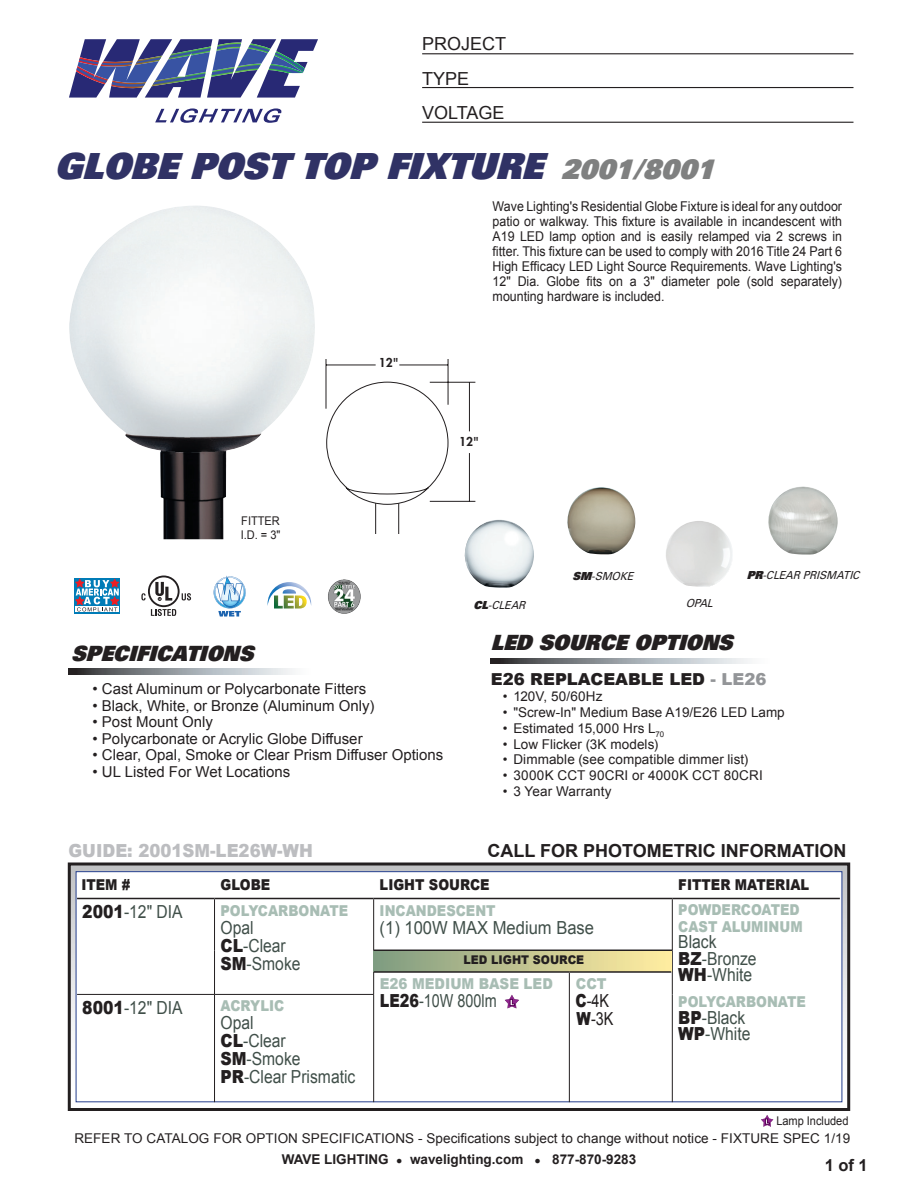
<style>
.page{position:relative;width:918px;height:1188px;background:#fff}
.page>*{position:absolute;margin:0;border:0;box-sizing:border-box;transform-origin:0 0}
.t1{font:italic 36px "Univers LT Std X Black";color:#303265;scale:.95 1}
.t2{font:italic 21px "Univers LT Std X Black";color:#231f20;scale:.95 1}
.t3{font:18px/18px "Arial";color:#404f49;scale:.87 1}
.t4{font:700 18px "Arial";color:#231f20}
.t5{font:900 18px "Arial";color:#bcbdc0;scale:.92 1}
.t6{font:18px "Arial";color:#404f49;scale:.92 1}
.t7{font:18px/34.5px "Arial";color:#231f20}
.t8{font:18px "Arial";color:#404f49;scale:.8 1}
.t9{font:18px/18px "Arial";color:#231f20;scale:.8 1}
.t10{font:900 16.5px "Arial";color:#231f20}
.t11{font:700 16.5px "Arial";color:#231f20}
.t12{font:15px "Arial";color:#231f20}
.t13{font:900 15px "Arial";color:#a8bdb4;scale:.87 1}
.t14{font:900 15px "Arial";color:#231f20;scale:.87 1}
.t15{font:900 15px "Arial";color:#a8bdb4;scale:.9 1}
.t16{font:13.5px/15px "Arial";letter-spacing:.005em;color:#231f20;text-align:justify;scale:.92 1}
.t17{font:13.5px "Arial";letter-spacing:.005em;color:#231f20}
.t18{font:700 13.5px "Arial";color:#231f20}
.t19{font:12px "Arial";color:#231f20;scale:.92 1}
.t20{font:900 12px "Arial";color:#231f20;scale:.92 1}
.t21{font:800 12px "Futura";color:#231f20}
.t22{font:italic 11.1px "Univers LT Std";color:#231f20;scale:.95 1}
.s1{font-size:27px;color:#7f8080}
.s2{font-family:"Univers LT Std X Black"}
.s3{color:#939598}
.s4{font-weight:900;color:#231f20}
.s5{font-weight:900}
.s6{font-size:10.5px}
</style>
<div class="page">
<svg style="left:72px;top:866px;width:774px;height:237px;background:#c4c7ce"></svg>
<div style="left:68px;top:862px;width:782px;height:249px;border:3px solid #231f20"></div>
<div style="left:76px;top:871px;width:766px;height:231px;background:#fff;border:1px solid #253f8e"></div>
<svg style="left:155px;top:108px;width:127px;height:15px"></svg>
<svg style="left:69px;top:39px;width:249px;height:59px"></svg>
<hr style="left:422px;top:53px;width:431px;height:1px;background:#231f20">
<hr style="left:422px;top:87px;width:431px;height:1px;background:#231f20">
<hr style="left:422px;top:122px;width:431px;height:1px;background:#231f20">
<img style="left:69px;top:206px;width:246px;height:333px">
<svg style="left:69px;top:669px;width:225px;height:5px"></svg>
<svg style="left:491px;top:658px;width:260px;height:5px"></svg>
<hr style="left:77px;top:898px;width:138px;height:1px;background:#231f20">
<hr style="left:215px;top:898px;width:159px;height:1px;background:#231f20">
<hr style="left:374px;top:898px;width:298px;height:1px;background:#231f20">
<hr style="left:374px;top:950px;width:298px;height:1px;background:#231f20">
<hr style="left:672px;top:898px;width:168px;height:1px;background:#231f20">
<hr style="left:214px;top:899px;width:1px;height:51px;background:#231f20">
<hr style="left:214px;top:950px;width:1px;height:44px;background:#231f20">
<hr style="left:373px;top:899px;width:1px;height:51px;background:#231f20">
<hr style="left:672px;top:899px;width:1px;height:51px;background:#231f20">
<hr style="left:373px;top:950px;width:1px;height:44px;background:#231f20">
<hr style="left:672px;top:950px;width:1px;height:44px;background:#231f20">
<hr style="left:672px;top:994px;width:1px;height:108px;background:#231f20">
<hr style="left:77px;top:994px;width:138px;height:1px;background:#231f20">
<hr style="left:214px;top:995px;width:1px;height:107px;background:#231f20">
<hr style="left:373px;top:995px;width:1px;height:107px;background:#231f20">
<hr style="left:215px;top:994px;width:159px;height:1px;background:#231f20">
<div style="left:374px;top:951px;width:297px;height:21px;background:linear-gradient(to right,#7f9b81,#ffeea1)"></div>
<hr style="left:374px;top:971px;width:195px;height:2px;background:#231f20">
<hr style="left:569px;top:971px;width:102px;height:2px;background:#231f20">
<hr style="left:569px;top:973px;width:1px;height:129px;background:#231f20">
<svg style="left:505px;top:995px;width:14px;height:13px"></svg>
<img style="left:666px;top:521px;width:66px;height:66px">
<img style="left:567px;top:487px;width:68px;height:68px">
<img style="left:768px;top:486px;width:70px;height:69px">
<img style="left:464px;top:519px;width:70px;height:69px">
<hr style="left:375px;top:501px;width:1px;height:32px;background:#231f20">
<hr style="left:398px;top:501px;width:1px;height:32px;background:#231f20">
<svg style="left:326px;top:381px;width:123px;height:124px"></svg>
<hr style="left:430px;top:501px;width:45px;height:1px;background:#231f20">
<hr style="left:430px;top:382px;width:45px;height:1px;background:#231f20">
<hr style="left:469px;top:453px;width:1px;height:48px;background:#231f20">
<hr style="left:469px;top:382px;width:1px;height:49px;background:#231f20">
<hr style="left:448px;top:359px;width:1px;height:46px;background:#231f20">
<hr style="left:326px;top:359px;width:1px;height:50px;background:#231f20">
<hr style="left:326px;top:365px;width:50px;height:1px;background:#231f20">
<hr style="left:399px;top:365px;width:49px;height:1px;background:#231f20">
<svg style="left:761px;top:1115px;width:12px;height:12px"></svg>
<div style="left:75px;top:578px;width:45px;height:35px;background:#007cb7"></div>
<svg style="left:76px;top:611px;width:43px;height:1px"></svg>
<svg style="left:76px;top:579px;width:43px;height:32px"></svg>
<div style="left:148px;top:576px;width:32px;height:31px;border:2px solid #231f20;border-radius:50%"></div>
<svg style="left:155px;top:582px;width:17px;height:19px"></svg>
<svg style="left:141px;top:593px;width:5px;height:7px"></svg>
<svg style="left:182px;top:593px;width:9px;height:7px"></svg>
<svg style="left:151px;top:609px;width:25px;height:7px"></svg>
<svg style="left:214px;top:576px;width:32px;height:40px"></svg>
<svg style="left:268px;top:582px;width:43px;height:27px"></svg>
<img style="left:328px;top:579px;width:33px;height:35px">
<h3 class="t7" style="left:422px;top:27px;width:86px">PROJECT<br>TYPE<br>VOLTAGE</h3>
<p class="t1" style="left:54px;top:142px;width:707px">GLOBEPOSTTOP FIXTURE <span class="s1">2001/8001</span></p>
<p class="t16" style="left:493px;top:199px;width:381px">Wave Lighting's Residential Globe Fixture is ideal for any outdoor patio or walkway. This fixture is available in incandescent with A19 LED lamp option and is easily relamped via 2 screws in fitter. This fixture can be used to comply with 2016 Title 24 Part 6<br>High Efficacy LED Light Source Requirements. Wave Lighting's 12" Dia. Globe fits on a 3" diameter pole (sold separately) mounting hardware is included.</p>
<p class="t21" style="left:379px;top:355px;width:21px">12"</p>
<p class="t21" style="left:459px;top:434px;width:21px">12"</p>
<p class="t19" style="left:241px;top:513px;width:43px">FITTER</p>
<p class="t19" style="left:241px;top:527px;width:45px">I.D. = 3"</p>
<p class="t2" style="left:71px;top:639px;width:201px">SPECIFICATIONS</p>
<p class="t12" style="left:93px;top:679px;width:275px">• Cast Aluminum or Polycarbonate Fitters</p>
<p class="t12" style="left:93px;top:695px;width:283px">• Black, White, or Bronze (Aluminum Only)</p>
<p class="t12" style="left:93px;top:712px;width:122px">• Post Mount Only</p>
<p class="t12" style="left:93px;top:728px;width:272px">• Polycarbonate or Acrylic Globe Diffuser</p>
<p class="t12" style="left:93px;top:745px;width:352px">• Clear, Opal, Smoke or Clear Prism Diffuser Options</p>
<p class="t12" style="left:93px;top:761px;width:199px">• UL Listed For Wet Locations</p>
<p class="t22" style="left:572px;top:569px;width:69px"><span class="s2">SM</span>-SMOKE</p>
<p class="t22" style="left:747px;top:568px;width:124px"><span class="s2">PR</span>-CLEAR PRISMATIC</p>
<p class="t22" style="left:474px;top:599px;width:60px"><span class="s2">CL</span>-CLEAR</p>
<p class="t22" style="left:686px;top:597px;width:34px">OPAL</p>
<p class="t2" style="left:491px;top:629px;width:263px">LED SOURCEOPTIONS</p>
<p class="t10" style="left:491px;top:667px;width:277px">E26 REPLACEABLE LED <span class="s3">- LE26</span></p>
<p class="t17" style="left:503px;top:688px;width:101px">• 120V, 50/60Hz</p>
<p class="t17" style="left:503px;top:704px;width:283px">• "Screw-In" Medium Base A19/E26 LED Lamp</p>
<p class="t17" style="left:503px;top:719px;width:163px">• Estimated 15,000 Hrs L<sub>70</sub></p>
<p class="t17" style="left:503px;top:735px;width:157px">• Low Flicker (3K models)</p>
<p class="t17" style="left:503px;top:751px;width:247px">• Dimmable (see compatible dimmer list)</p>
<p class="t17" style="left:503px;top:767px;width:261px">• 3000K CCT 90CRI or 4000K CCT 80CRI</p>
<p class="t17" style="left:503px;top:782px;width:110px">• 3 Year Warranty</p>
<p class="t5" style="left:68px;top:838px;width:267px">GUIDE: 2001SM-LE26W-WH</p>
<p class="t4" style="left:487px;top:839px;width:360px">CALL FOR PHOTOMETRIC INFORMATION</p>
<p class="t14" style="left:81px;top:874px;width:58px">ITEM #</p>
<p class="t14" style="left:221px;top:874px;width:59px">GLOBE</p>
<p class="t14" style="left:380px;top:874px;width:128px">LIGHT SOURCE</p>
<p class="t14" style="left:678px;top:874px;width:152px">FITTER MATERIAL</p>
<p class="t3" style="left:82px;top:903px;width:117px"><span class="s4">2001</span>-12" DIA</p>
<p class="t13" style="left:221px;top:900px;width:148px">POLYCARBONATE</p>
<p class="t3" style="left:221px;top:919px;width:77px">Opal<br><span class="s4">CL</span>-Clear</p>
<p class="t3" style="left:221px;top:955px;width:93px"><span class="s4">SM</span>-Smoke</p>
<p class="t13" style="left:678px;top:899px;width:141px">POWDERCOATED</p>
<p class="t13" style="left:678px;top:915px;width:144px">CAST ALUMINUM</p>
<p class="t3" style="left:678px;top:933px;width:46px">Black</p>
<p class="t3" style="left:678px;top:950px;width:92px"><span class="s4">BZ</span>-Bronze</p>
<p class="t3" style="left:678px;top:966px;width:86px"><span class="s4">WH</span>-White</p>
<p class="t13" style="left:678px;top:991px;width:148px">POLYCARBONATE</p>
<p class="t3" style="left:678px;top:1010px;width:85px;line-height:16.5px"><span class="s4">BP</span>-Black<br><span class="s4">WP</span>-White</p>
<p class="t13" style="left:380px;top:900px;width:135px">INCANDESCENT</p>
<p class="t6" style="left:380px;top:916px;width:235px">(1) 100W MAX Medium Base</p>
<p class="t20" style="left:464px;top:951px;width:133px">LED LIGHT SOURCE</p>
<p class="t15" style="left:380px;top:972px;width:194px">E26 MEDIUM BASE LED</p>
<p class="t8" style="left:380px;top:989px;width:148px"><span class="s4">LE26</span>-10W 800lm</p>
<p class="t15" style="left:576px;top:972px;width:36px">CCT</p>
<p class="t9" style="left:576px;top:992px;width:49px"><span class="s5">C</span>-4K<br><span class="s5">W</span>-3K</p>
<p class="t3" style="left:82px;top:998px;width:117px"><span class="s4">8001</span>-12" DIA</p>
<p class="t13" style="left:221px;top:995px;width:75px">ACRYLIC</p>
<p class="t3" style="left:221px;top:1014px;width:40px">Opal</p>
<p class="t3" style="left:221px;top:1032px;width:77px"><span class="s4">CL</span>-Clear</p>
<p class="t3" style="left:221px;top:1050px;width:93px"><span class="s4">SM</span>-Smoke</p>
<p class="t3" style="left:221px;top:1068px;width:156px"><span class="s4">PR</span>-Clear Prismatic</p>
<p class="t19" style="left:776px;top:1113px;width:80px">Lamp Included</p>
<p class="t17" style="left:74px;top:1130px;width:777px">REFER TO CATALOG FOR OPTION SPECIFICATIONS - Specifications subject to change without notice - FIXTURE SPEC 1/19</p>
<p class="t18" style="left:282px;top:1150px;width:356px">WAVE LIGHTING <span class="s6">●</span> wavelighting.com <span class="s6">●</span> 877-870-9283</p>
<p class="t11" style="left:825px;top:1154px;width:45px">1 of 1</p>
</div>
